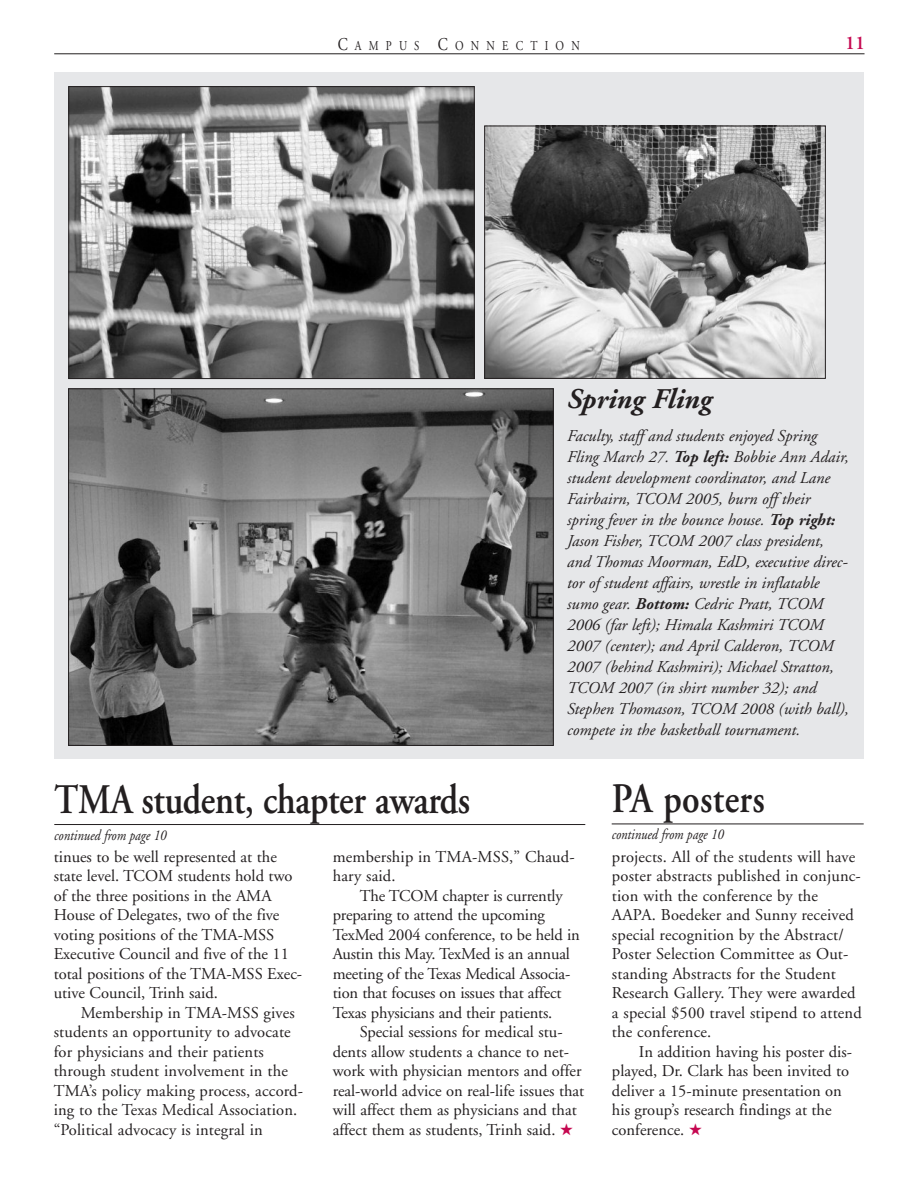
<style>
.page{position:relative;width:918px;height:1188px;background:#fff}
.page>*{position:absolute;margin:0;border:0;box-sizing:border-box;transform-origin:0 0}
.t1{font:600 42px "Adobe Garamond";letter-spacing:-.01em;color:#231f20;scale:.85 1}
.t2{font:600 42px "Adobe Garamond";letter-spacing:.01em;color:#231f20;scale:.85 1}
.t3{font:italic 700 28.5px "Adobe Garamond";color:#231f20}
.t4{font:600 19.5px "Adobe Garamond";color:#c50750}
.t5{font:16.5px/19.5px "Adobe Garamond";color:#231f20}
.t6{font:italic 16.5px/21px "Adobe Garamond";color:#231f20}
.t7{font:italic 15px "Adobe Garamond";color:#231f20;scale:.85 1}
.t8{font:13.5px "Adobe Garamond";letter-spacing:.665em;color:#231f20;scale:.8 1}
.s1{font-size:18px}
.s2{font-weight:700}
.s3{color:#c50750}
</style>
<div class="page">
<hr style="left:54px;top:53px;width:811px;height:1px;background:#231f20">
<hr style="left:54px;top:824px;width:531px;height:1px;background:#231f20">
<hr style="left:612px;top:824px;width:252px;height:1px;background:#231f20">
<div style="left:54px;top:73px;width:810px;height:686px;background:#e6e7e9"></div>
<img style="left:70px;top:390px;width:482px;height:354px">
<img style="left:70px;top:88px;width:403px;height:289px">
<div style="left:68px;top:86px;width:407px;height:293px;border:1px solid #231f20"></div>
<img style="left:486px;top:128px;width:338px;height:249px">
<div style="left:484px;top:126px;width:342px;height:253px;border:1px solid #231f20"></div>
<p class="t8" style="left:338px;top:40px;width:304px"><span class="s1">C</span>AMPUS <span class="s1">C</span>ONNECTION</p>
<p class="t4" style="left:845px;top:35px;width:21px">11</p>
<h1 class="t1" style="left:54px;top:783px;width:491px">TMA student, chapter awards</h1>
<p class="t7" style="left:54px;top:829px;width:133px">continued from page 10</p>
<h2 class="t3" style="left:567px;top:388px;width:146px">Spring Fling</h2>
<p class="t6" style="left:567px;top:427px;width:283px">Faculty, staff and students enjoyed Spring Fling March 27. <span class="s2">Top left:</span> Bobbie Ann Adair, student development coordinator, and Lane Fairbairn, TCOM 2005, burn off their spring fever in the bounce house. <span class="s2">Top right:<br></span>Jason Fisher, TCOM 2007 class president, and Thomas Moorman, EdD, executive direc&shy;tor of student affairs, wrestle in inflatable sumo gear. <span class="s2">Bottom:</span> Cedric Pratt, TCOM 2006 (far left); Himala Kashmiri TCOM 2007 (center); and April Calderon, TCOM 2007 (behind Kashmiri); Michael Stratton, TCOM 2007 (in shirt number 32); and Stephen Thomason, TCOM 2008 (with ball), compete in the basketball tournament.</p>
<h1 class="t2" style="left:612px;top:782px;width:182px">PA posters</h1>
<p class="t7" style="left:612px;top:828px;width:133px">continued from page 10</p>
<p class="t5" style="left:54px;top:848px;width:250px">tinues to be well represented at the state level. TCOM students hold two of the three positions in the AMA House of Delegates, two of the five voting positions of the TMA-MSS Executive Council and five of the 11 total positions of the TMA-MSS Exec&shy;utive Council, Trinh said.</p>
<p class="t5" style="left:54px;top:1004px;width:251px;text-indent:27px">Membership in TMA-MSS gives students an opportunity to advocate for physicians and their patients through student involvement in the TMA’s policy making process, accord&shy;ing to the Texas Medical Association. “Political advocacy is integral in</p>
<p class="t5" style="left:333px;top:848px;width:244px">membership in TMA-MSS,” Chaud&shy;hary said.</p>
<p class="t5" style="left:333px;top:887px;width:249px;text-indent:27px">The TCOM chapter is currently preparing to attend the upcoming TexMed 2004 conference, to be held in Austin this May. TexMed is an annual meeting of the Texas Medical Associa&shy;tion that focuses on issues that affect Texas physicians and their patients.</p>
<p class="t5" style="left:333px;top:1024px;width:253px;text-indent:27px">Special sessions for medical stu&shy;dents allow students a chance to net&shy;work with physician mentors and offer real-world advice on real-life issues that will affect them as physicians and that affect them as students, Trinh said. <span class="s3">★</span></p>
<p class="t5" style="left:612px;top:848px;width:251px">projects. All of the students will have poster abstracts published in conjunc&shy;tion with the conference by the AAPA. Boedeker and Sunny received special recognition by the Abstract/ Poster Selection Committee as Out&shy;standing Abstracts for the Student Research Gallery. They were awarded a special $500 travel stipend to attend the conference.</p>
<p class="t5" style="left:612px;top:1043px;width:242px;text-indent:27px">In addition having his poster dis&shy;played, Dr. Clark has been invited to deliver a 15-minute presentation on his group’s research findings at the conference. <span class="s3">★</span></p>
</div>
